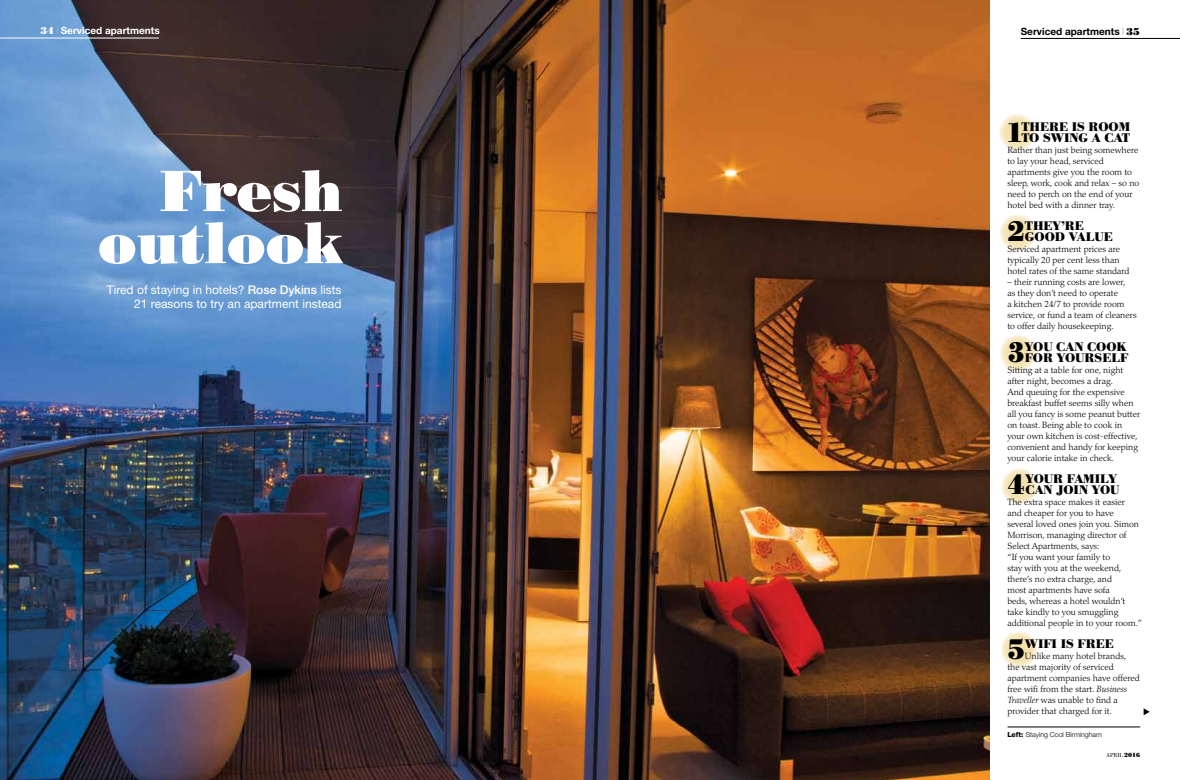
<style>
.page{position:relative;width:1180px;height:780px;background:#fff}
.page>*{position:absolute;margin:0;border:0;box-sizing:border-box;transform-origin:0 0}
.t1{font:58px/52px "Bodoni Poster";color:#fff;text-align:right}
.t2{font:29.5px "Bodoni Bld";color:#000}
.t3{font:13px/11px "Bodoni Bld";color:#000}
.t4{font:12px/14px "Helvetica Neue";color:#fff;text-align:right}
.t5{font:700 10px "Helvetica Neue";color:#fff}
.t6{font:700 10px "Helvetica Neue";color:#000}
.t7{font:300 9px/11px "Palatino";color:#000}
.t8{font:300 7px "Helvetica Neue";color:#000}
.t9{font:6px "Bodoni";color:#000}
.s1{font-family:"Bodoni Poster";font-weight:400}
.s2{font-weight:200}
.s3{font-weight:500}
.s4{font-style:italic}
.s5{font-weight:800}
.s6{font-family:"Bodoni Poster"}
</style>
<div class="page">
<svg style="left:998px;top:213px;width:37px;height:38px"></svg>
<svg style="left:998px;top:334px;width:38px;height:37px"></svg>
<svg style="left:1000px;top:467px;width:37px;height:37px"></svg>
<svg style="left:999px;top:630px;width:38px;height:37px"></svg>
<svg style="left:998px;top:113px;width:37px;height:37px"></svg>
<img style="left:0;top:0;width:989px;height:780px">
<hr style="left:1007px;top:726px;width:133px;height:1px;background:#000">
<hr style="left:0;top:38px;width:159px;height:1px;background:#fff">
<hr style="left:1020px;top:38px;width:159px;height:1px;background:#000">
<p class="t5" style="left:40px;top:24px;width:121px"><span class="s1">34</span> <span class="s2">I</span> Serviced apartments</p>
<p class="t6" style="left:1020px;top:25px;width:121px">Serviced apartments <span class="s2">I</span> <span class="s1">35</span></p>
<h1 class="t1" style="left:98px;top:164px;width:246px">Fresh outlook</h1>
<h3 class="t4" style="left:107px;top:283px;width:236px">Tired of staying in hotels? <span class="s3">Rose Dykins</span> lists<br>21 reasons to try an apartment instead</h3>
<h2 class="t2" style="left:1007px;top:112px;width:15px">1</h2>
<h3 class="t3" style="left:1021px;top:122px;width:110px">THERE IS ROOM<br>TO SWING A CAT</h3>
<p class="t7" style="left:1007px;top:144px;width:133px">Rather than just being somewhere to lay your head, serviced apartments give you the room to sleep, work, cook and relax – so no need to perch on the end of your hotel bed with a dinner tray.</p>
<h2 class="t2" style="left:1007px;top:211px;width:19px">2</h2>
<h3 class="t3" style="left:1024px;top:221px;width:60px">THEY’RE<br>GOO</h3>
<h3 class="t3" style="left:1054px;top:232px;width:59px">D VALUE</h3>
<p class="t7" style="left:1007px;top:243px;width:124px">Serviced apartment prices are typically 20 per cent less than hotel rates of the same standard</p>
<p class="t7" style="left:1007px;top:276px;width:131px">– their running costs are lower,<br>as they don’t need to operate<br>a kitchen 24/7 to provide room service, or fund a team of cleaners to offer daily housekeeping.</p>
<h2 class="t2" style="left:1007px;top:332px;width:19px">3</h2>
<h3 class="t3" style="left:1024px;top:342px;width:42px">YO U CAN</h3>
<h3 class="t3" style="left:1086px;top:342px;width:11px">COO</h3>
<h3 class="t3" style="left:1116px;top:342px;width:12px">K</h3>
<h3 class="t3" style="left:1024px;top:353px;width:61px">FOR YOURSEL</h3>
<h3 class="t3" style="left:1119px;top:353px;width:10px">F</h3>
<p class="t7" style="left:1007px;top:364px;width:134px">Sitting at a table for one, night after night, becomes a drag.<br>And queuing for the expensive breakfast buffet seems silly when all you fancy is some peanut butter on toast. Being able to cook in your own kitchen is cost-effective, convenient and handy for keeping your calorie intake in check.</p>
<h2 class="t2" style="left:1007px;top:464px;width:19px">4</h2>
<h3 class="t3" style="left:1025px;top:474px;width:52px">YOUR FAM</h3>
<h3 class="t3" style="left:1094px;top:474px;width:24px">ILY</h3>
<h3 class="t3" style="left:1025px;top:485px;width:10px">CAN</h3>
<h3 class="t3" style="left:1056px;top:485px;width:65px">JOIN YOU</h3>
<p class="t7" style="left:1007px;top:496px;width:136px">The extra space makes it easier<br>and cheaper for you to have several loved ones join you. Simon<br>Morrison, managing director of<br>Select Apartments, says:<br>“If you want your family to<br>stay with you at the weekend, there’s no extra charge, and<br>most apartments have sofa<br>beds, whereas a hotel wouldn’t take kindly to you smuggling additional people in to your room.”</p>
<h2 class="t2" style="left:1007px;top:629px;width:19px">5</h2>
<h3 class="t3" style="left:1024px;top:639px;width:90px">WIFI IS FREE</h3>
<p class="t7" style="left:1007px;top:650px;width:134px;text-indent:18px">Unlike many hotel brands, the vast majority of serviced apartment companies have offered free wifi from the start. <span class="s4">Business<br>Traveller</span> was unable to find a provider that charged for it.</p>
<p class="t8" style="left:1007px;top:730px;width:96px"><span class="s5">Left:</span> Staying Cool Birmingham</p>
<p class="t9" style="left:1105px;top:751px;width:36px">APRIL <span class="s6">2016</span></p>
</div>
